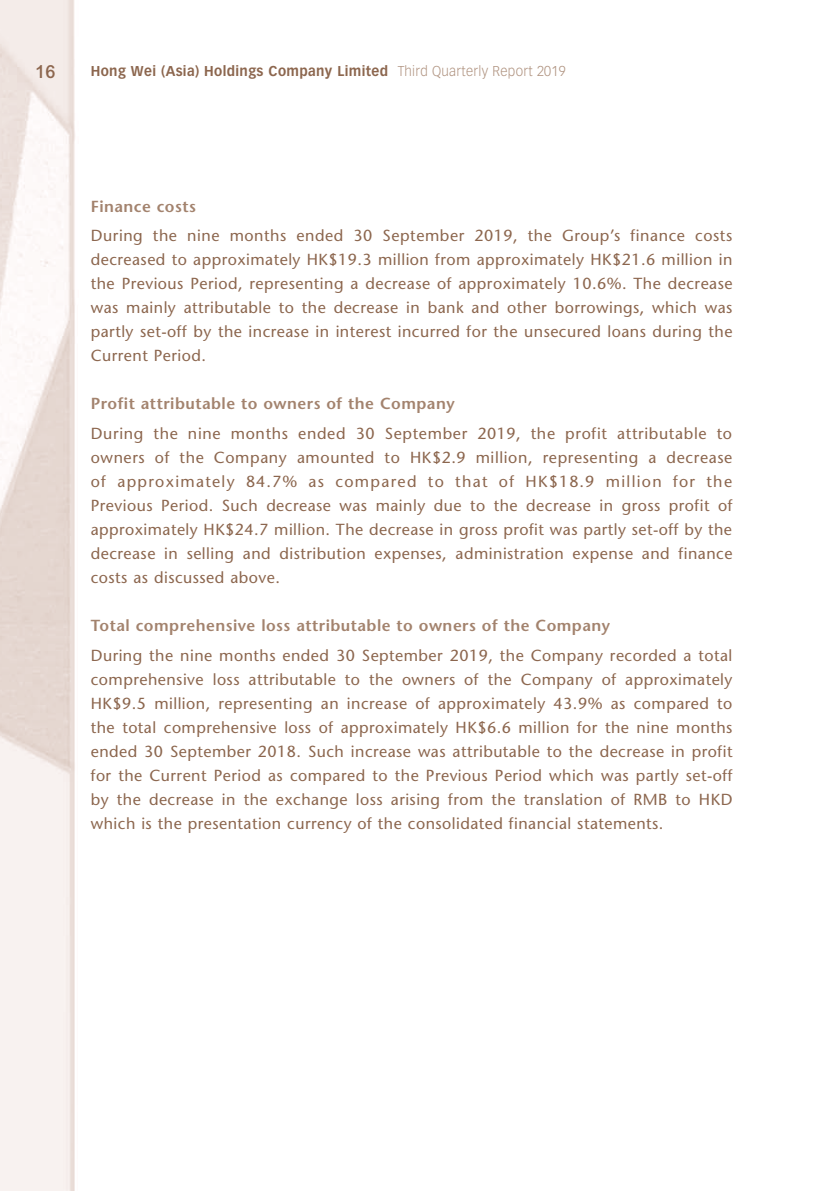
<style>
.page{position:relative;width:840px;height:1191px;background:#fff}
.page>*{position:absolute;margin:0;border:0;box-sizing:border-box;transform-origin:0 0}
.t1{font:500 18px "Arial MT Std";color:#8c664e}
.t2{font:500 16px/24px "Stone Sans Std";letter-spacing:.03em;color:#8c664e;text-align:justify}
.t3{font:600 16px "Stone Sans Std";letter-spacing:.03em;color:#a3836e}
.t4{font:700 14px "Vectora LT Std";letter-spacing:.025em;color:#8c664e;scale:.95 1}
.s1{font-weight:300;color:#af927f}
</style>
<div class="page">
<img style="left:0;top:0;width:75px;height:1191px">
<p class="t1" style="left:35px;top:61px;width:22px">16</p>
<p class="t4" style="left:91px;top:63px;width:501px">Hong Wei (Asia) Holdings Company Limited <span class="s1">Third Quarterly Report 2019</span></p>
<p class="t3" style="left:91px;top:196px;width:107px">Finance costs</p>
<p class="t2" style="left:91px;top:224px;width:643px">During the nine months ended 30 September 2019, the Group’s finance costs decreased to approximately HK$19.3 million from approximately HK$21.6 million in the Previous Period, representing a decrease of approximately 10.6%. The decrease was mainly attributable to the decrease in bank and other borrowings, which was partly set-off by the increase in interest incurred for the unsecured loans during the Current Period.</p>
<p class="t3" style="left:91px;top:394px;width:365px">Profit attributable to owners of the Company</p>
<p class="t2" style="left:91px;top:421px;width:642px">During the nine months ended 30 September 2019, the profit attributable to owners of the Company amounted to HK$2.9 million, representing a decrease of approximately 84.7% as compared to that of HK$18.9 million for the Previous Period. Such decrease was mainly due to the decrease in gross profit of approximately HK$24.7 million. The decrease in gross profit was partly set-off by the decrease in selling and distribution expenses, administration expense and finance costs as discussed above.</p>
<p class="t3" style="left:91px;top:616px;width:520px">Total comprehensive loss attributable to owners of the Company</p>
<p class="t2" style="left:91px;top:643px;width:643px">During the nine months ended 30 September 2019, the Company recorded a total comprehensive loss attributable to the owners of the Company of approximately HK$9.5 million, representing an increase of approximately 43.9% as compared to the total comprehensive loss of approximately HK$6.6 million for the nine months ended 30 September 2018. Such increase was attributable to the decrease in profit for the Current Period as compared to the Previous Period which was partly set-off by the decrease in the exchange loss arising from the translation of RMB to HKD which is the presentation currency of the consolidated financial statements.</p>
</div>
